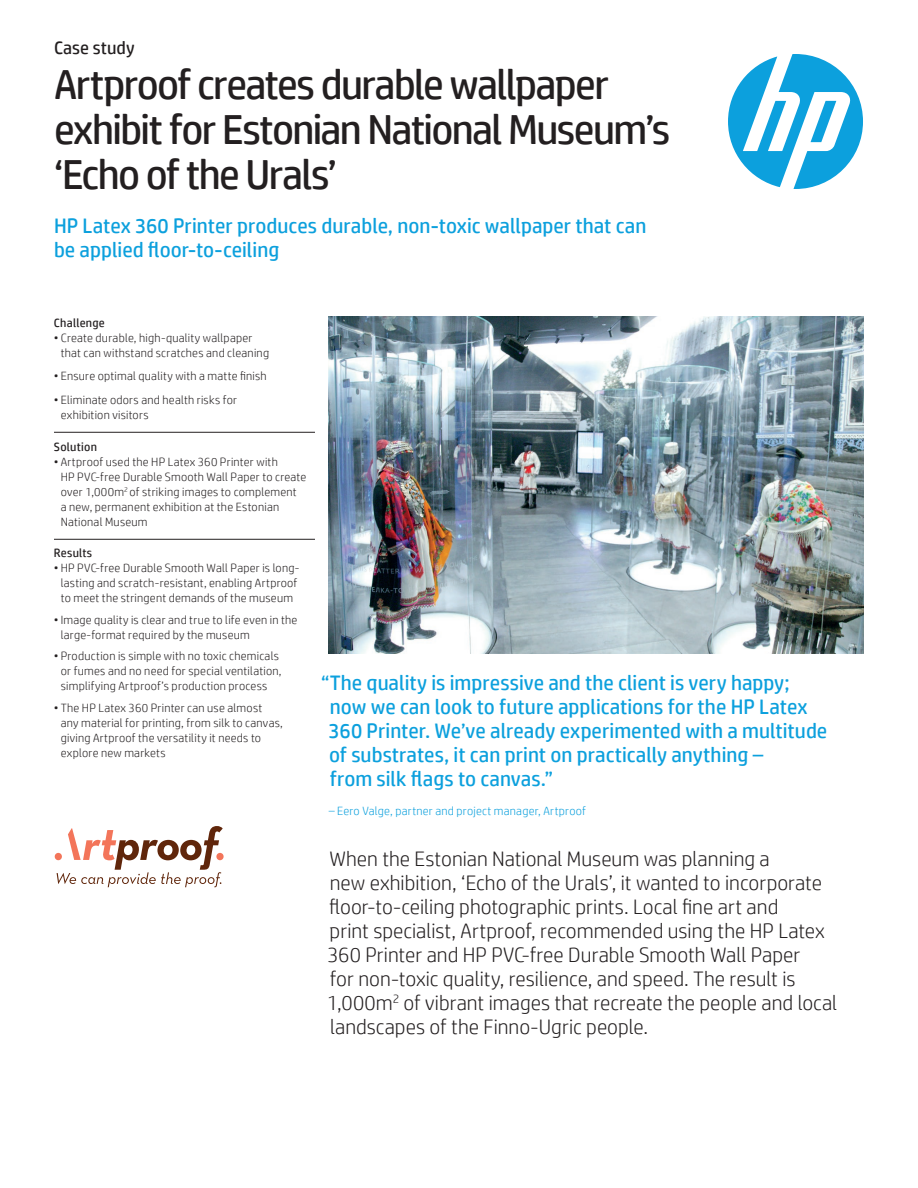
<style>
.page{position:relative;width:918px;height:1188px;background:#fff}
.page>*{position:absolute;margin:0;border:0;box-sizing:border-box;transform-origin:0 0}
.Headline_28_30{font:42px/45px "HP Simplified";letter-spacing:-.04em;color:#231f20}
.Intro_14_16{font:300 21px/24px "HP Simplified";color:#231f20}
.Cover_quote_14_16{font:21px/24px "HP Simplified";color:#0ca0dd}
.Headline_28_30-2{font:21px/24px "HP Simplified";color:#0ca0dd}
.Docment_type_12_14{font:18px "HP Simplified";letter-spacing:.005em;color:#231f20}
.t1{font:300 12px/15px "HP Simplified";letter-spacing:.02em;color:#231f20}
.Cover_quote_attribut{font:300 12px "HP Simplified";letter-spacing:.02em;color:#0ca0dd}
.Sidebar_header{font:12px "HP Simplified";letter-spacing:.02em;color:#231f20}
</style>
<div class="page">
<svg style="left:728px;top:54px;width:135px;height:135px"></svg>
<div style="left:55px;top:853px;width:7px;height:7px;background:#f3755a;border-radius:50%"></div>
<svg style="left:57px;top:826px;width:166px;height:61px"></svg>
<img style="left:328px;top:317px;width:536px;height:336px">
<hr style="left:54px;top:432px;width:261px;height:1px;background:#231f20">
<hr style="left:54px;top:539px;width:261px;height:1px;background:#231f20">
<p class="Docment_type_12_14" style="left:54px;top:38px;width:82px">Case study</p>
<p class="Headline_28_30" style="left:54px;top:61px;width:618px">Artproof creates durable wallpaper exhibit for Estonian National Museum’s ‘Echo of the Urals’</p>
<p class="Headline_28_30-2" style="left:54px;top:214px;width:594px">HP Latex 360 Printer produces durable, non-toxic wallpaper that can be applied floor-to-ceiling</p>
<p class="Sidebar_header" style="left:54px;top:316px;width:52px">Challenge</p>
<p class="t1" style="left:61px;top:330px;width:210px;text-indent:-7px">• Create durable, high-quality wallpaper that can withstand scratches and cleaning</p>
<p class="t1" style="left:54px;top:368px;width:214px">• Ensure optimal quality with a matte finish</p>
<p class="t1" style="left:61px;top:392px;width:178px;text-indent:-7px">• Eliminate odors and health risks for exhibition visitors</p>
<p class="Sidebar_header" style="left:54px;top:440px;width:45px">Solution</p>
<p class="t1" style="left:61px;top:454px;width:247px;text-indent:-7px">• Artproof used the HP Latex 360 Printer with<br>HP PVC-free Durable Smooth Wall Paper to create over 1,000m<sup>2</sup> of striking images to complement<br>a new, permanent exhibition at the Estonian National Museum</p>
<p class="Sidebar_header" style="left:54px;top:546px;width:40px">Results</p>
<p class="t1" style="left:54px;top:560px;width:247px;text-align:center">• HP PVC-free Durable Smooth Wall Paper is long&shy;lasting and scratch-resistant, enabling Artproof to meet the stringent demands of the museum</p>
<p class="t1" style="left:61px;top:612px;width:238px;text-indent:-7px">•Image quality is clear and true to life even in the large-format required by the museum</p>
<p class="t1" style="left:61px;top:648px;width:222px;text-indent:-7px">• Production is simple with no toxic chemicals or fumes and no need for special ventilation, simplifying Artproof’s production process</p>
<p class="t1" style="left:61px;top:700px;width:224px;text-indent:-7px">• The HP Latex 360 Printer can use almost any material for printing, from silk to canvas, giving Artproof the versatility it needs to explore new markets</p>
<p class="Cover_quote_14_16" style="left:329px;top:671px;width:500px;text-indent:-8px">“The quality is impressive and the client is very happy; now we can look to future applications for the HP Latex 360 Printer. We’ve already experimented with a multitude of substrates, it can print on practically anything –<br>from silk flags to canvas.”</p>
<p class="Cover_quote_attribut" style="left:329px;top:804px;width:259px">– Eero Valge, partner and project manager, Artproof</p>
<p class="Intro_14_16" style="left:327px;top:846px;width:512px">When the Estonian National Museum was planning a<br>new exhibition, ‘Echo of the Urals’, it wanted to incorporate floor-to-ceiling photographic prints. Local fine art and<br>print specialist, Artproof, recommended using the HP Latex 360 Printer and HP PVC-free Durable Smooth Wall Paper<br>for non-toxic quality, resilience, and speed. The result is 1,000m<sup>2</sup> of vibrant images that recreate the people and local landscapes of the Finno-Ugric people.</p>
</div>
